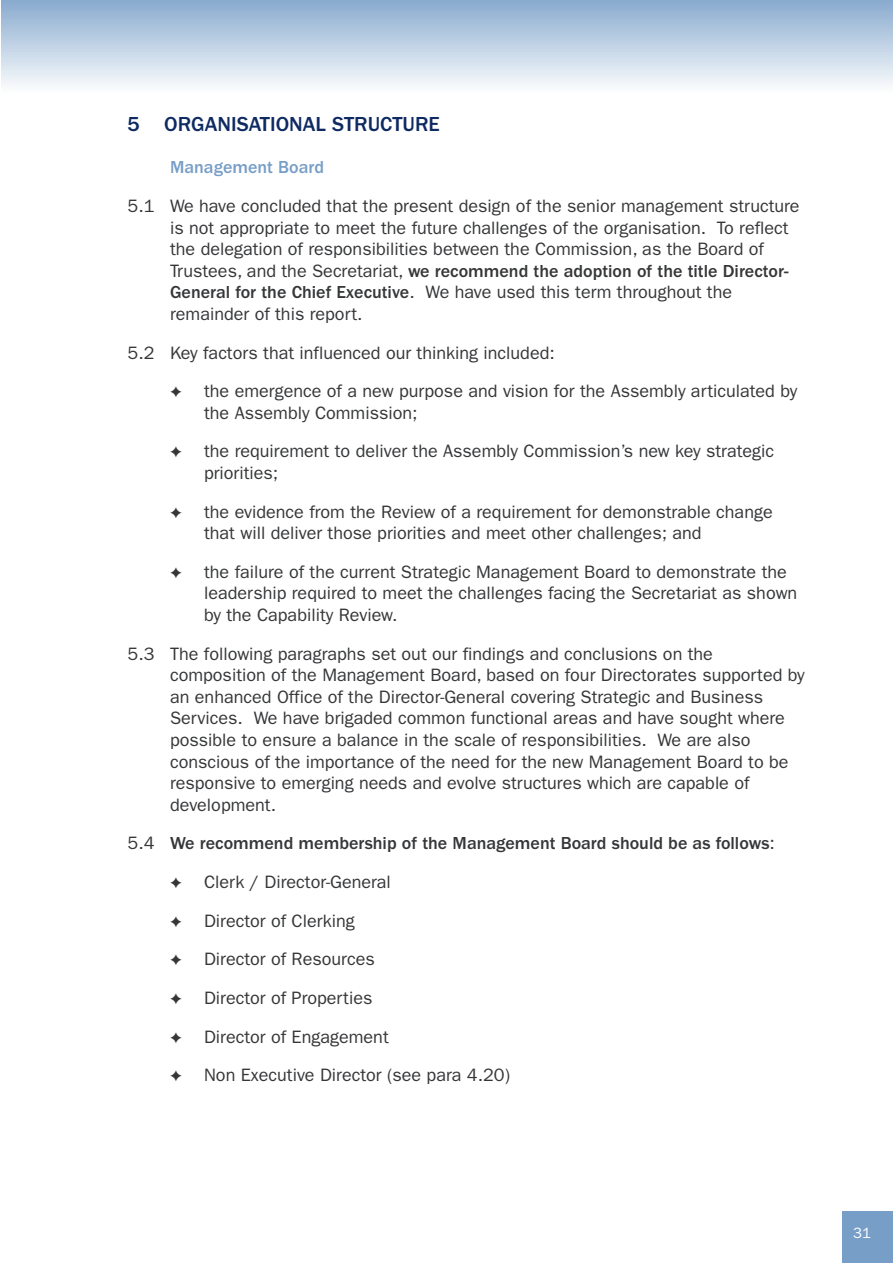
<style>
.page{position:relative;width:893px;height:1263px;background:#fff}
.page>*{position:absolute;margin:0;border:0;box-sizing:border-box;transform-origin:0 0}
.t1{font:500 21px "Franklin Gothic";color:#0e2a62}
.t2{font:18px/21.6px "Franklin Gothic";color:#353638}
.t3{font:500 18px "Franklin Gothic";color:#779ec7}
.t4{font:15px "Franklin Gothic";color:#fff}
.s1{font-weight:500}
</style>
<div class="page">
<div style="left:842px;top:1211px;width:51px;height:52px;background:#779ec7"></div>
<p class="t1" style="left:128px;top:117px;width:314px">5 ORGANISATIONAL STRUCTURE</p>
<p class="t3" style="left:170px;top:161px;width:156px">Management Board</p>
<p class="t2" style="left:170px;top:196px;width:631px;text-indent:-43px">5.1 We have concluded that the present design of the senior management structure is not appropriate to meet the future challenges of the organisation. To reflect the delegation of responsibilities between the Commission, as the Board of Trustees, and the Secretariat, <span class="s1">we recommend the adoption of the title Director-General for the Chief Executive</span>. We have used this term throughout the remainder of this report.</p>
<p class="t2" style="left:170px;top:335px;width:629px;line-height:38.5px;text-indent:-43px">5.2 Key factors that influenced our thinking included:<br>✦ the emergence of a new purpose and vision for the Assembly articulated by</p>
<p class="t2" style="left:170px;top:395px;width:606px;line-height:38.5px;text-indent:34px">the Assembly Commission;<br>✦ the requirement to deliver the Assembly Commission’s new key strategic</p>
<p class="t2" style="left:170px;top:455px;width:604px;line-height:38.5px;text-indent:34px">priorities;<br>✦ the evidence from the Review of a requirement for demonstrable change</p>
<p class="t2" style="left:170px;top:515px;width:618px;line-height:38.5px;text-indent:34px">that will deliver those priorities and meet other challenges; and<br>✦ the failure of the current Strategic Management Board to demonstrate the</p>
<p class="t2" style="left:204px;top:584px;width:595px">leadership required to meet the challenges facing the Secretariat as shown by the Capability Review.</p>
<p class="t2" style="left:170px;top:644px;width:636px;text-indent:-43px">5.3 The following paragraphs set out our findings and conclusions on the composition of the Management Board, based on four Directorates supported by an enhanced Office of the Director-General covering Strategic and Business Services. We have brigaded common functional areas and have sought where possible to ensure a balance in the scale of responsibilities. We are also conscious of the importance of the need for the new Management Board to be responsive to emerging needs and evolve structures which are capable of development.</p>
<p class="t2" style="left:170px;top:825px;width:606px;line-height:38.5px;text-indent:-43px">5.4 <span class="s1">We recommend membership of the Management Board should be as follows</span>: ✦ Clerk / Director-General<br>✦ Director of Clerking<br>✦ Director of Resources<br>✦ Director of Properties<br>✦ Director of Engagement<br>✦ Non Executive Director (see para 4.20)</p>
<p class="t4" style="left:853px;top:1228px;width:19px">31</p>
</div>
